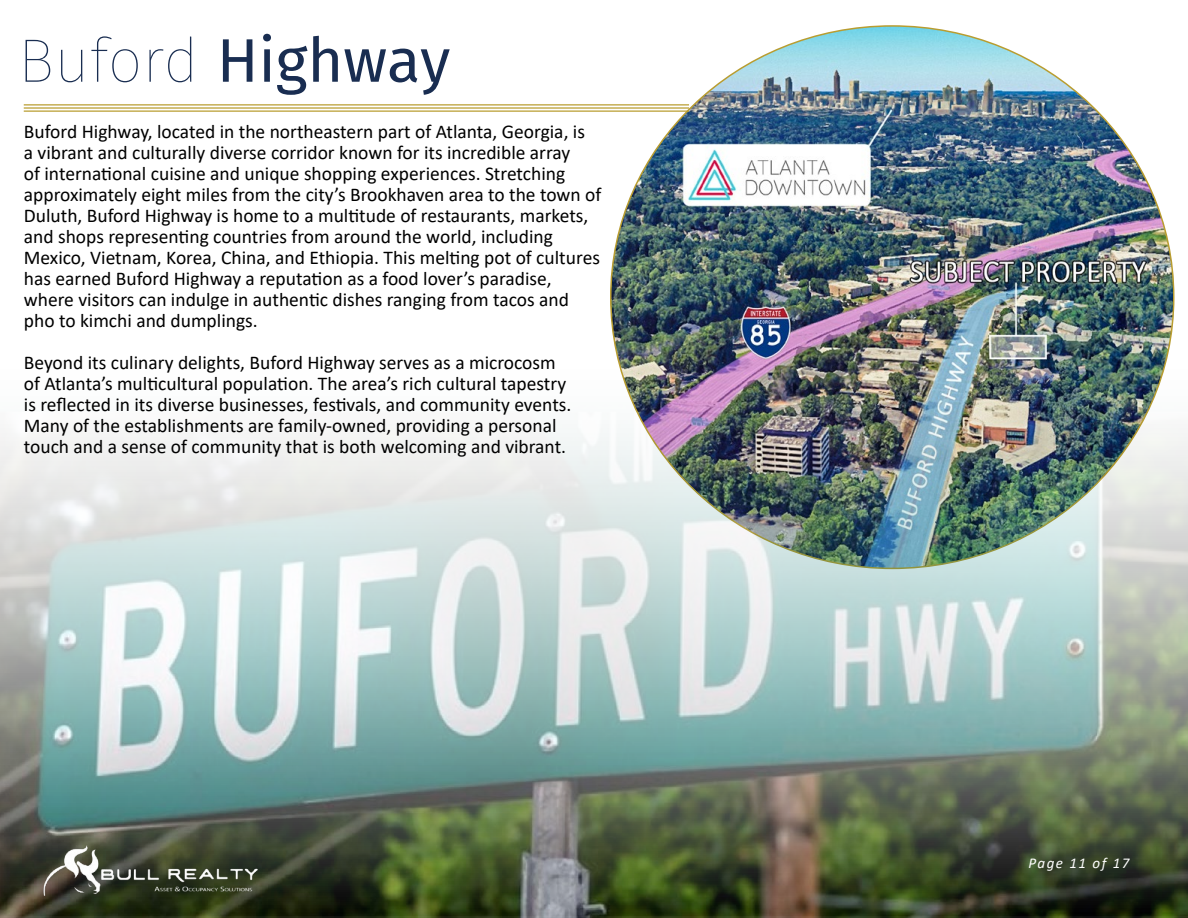
<style>
.page{position:relative;width:1188px;height:918px;background:#fff}
.page>*{position:absolute;margin:0;border:0;box-sizing:border-box;transform-origin:0 0}
.t1{font:61.5px "Fira Sans";color:#192d51}
.t2{font:19.5px/21px "Calibri";color:#000}
.t3{font:italic 15px "Calibri";letter-spacing:.1em;color:#fff}
.s1{font-weight:100}
</style>
<div class="page">
<img style="left:611px;top:26px;width:563px;height:334px">
<hr style="left:24px;top:104px;width:665px;height:2px;background:#b99d30">
<hr style="left:24px;top:107px;width:665px;height:2px;background:#b99d30">
<hr style="left:24px;top:110px;width:665px;height:2px;background:#b99d30">
<img style="left:0;top:360px;width:1188px;height:558px">
<img style="left:29px;top:840px;width:237px;height:61px">
<h1 class="t1" style="left:18px;top:14px;width:434px"><span class="s1">Buford</span> Highway</h1>
<p class="t2" style="left:24px;top:120px;width:579px">Buford Highway, located in the northeastern part of Atlanta, Georgia, is<br>a vibrant and culturally diverse corridor known for its incredible array<br>of international cuisine and unique shopping experiences. Stretching approximately eight miles from the city’s Brookhaven area to the town of Duluth, Buford Highway is home to a multitude of restaurants, markets, and shops representing countries from around the world, including Mexico, Vietnam, Korea, China, and Ethiopia. This melting pot of cultures has earned Buford Highway a reputation as a food lover’s paradise, where visitors can indulge in authentic dishes ranging from tacos and pho to kimchi and dumplings.</p>
<p class="t2" style="left:24px;top:351px;width:549px">Beyond its culinary delights, Buford Highway serves as a microcosm of Atlanta’s multicultural population. The area’s rich cultural tapestry is reflected in its diverse businesses, festivals, and community events.<br>Many of the establishments are family-owned, providing a personal touch and a sense of community that is both welcoming and vibrant.</p>
<p class="t3" style="left:1029px;top:853px;width:102px">Page 11 of 17</p>
</div>
